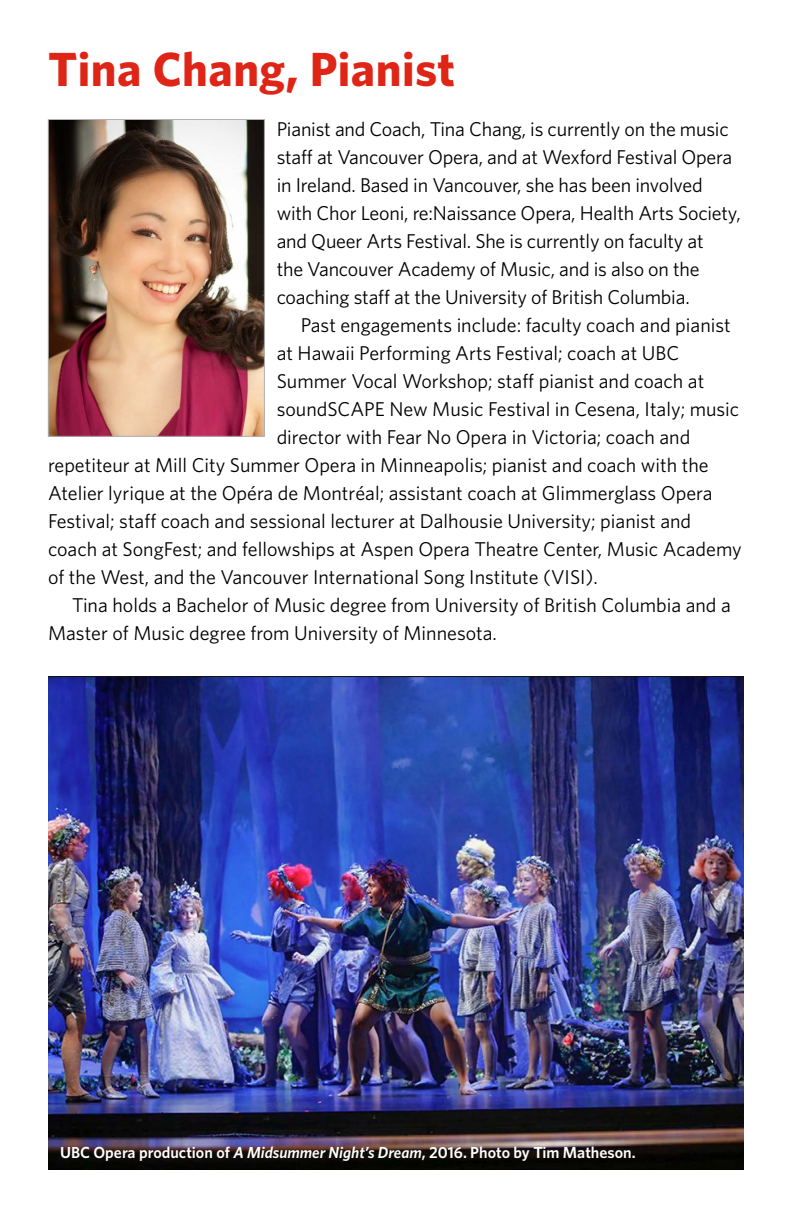
<style>
.page{position:relative;width:792px;height:1224px;background:#fff}
.page>*{position:absolute;margin:0;border:0;box-sizing:border-box;transform-origin:0 0}
.headline{font:700 48px "Whitney";letter-spacing:.01em;color:#de2516}
.body_copy_-_first_pa{font:20px/28px "Whitney";color:#000}
.body_copy_-_first_pa-2{font:600 16px "Whitney";color:#fff}
.s1{font-style:italic}
</style>
<div class="page">
<img style="left:50px;top:121px;width:213px;height:314px">
<div style="left:48px;top:119px;width:217px;height:318px;border:1px solid #b1b1b2"></div>
<img style="left:48px;top:677px;width:696px;height:493px">
<p class="headline" style="left:48px;top:41px;width:409px">Tina Chang, Pianist</p>
<p class="body_copy_-_first_pa" style="left:277px;top:115px;width:466px">Pianist and Coach, Tina Chang, is currently on the music staff at Vancouver Opera, and at Wexford Festival Opera in Ireland. Based in Vancouver, she has been involved with Chor Leoni, re:Naissance Opera, Health Arts Society, and Queer Arts Festival. She is currently on faculty at<br>the Vancouver Academy of Music, and is also on the coaching staff at the University of British Columbia.</p>
<p class="body_copy_-_first_pa" style="left:301px;top:311px;width:432px">Past engagements include: faculty coach and pianist</p>
<p class="body_copy_-_first_pa" style="left:277px;top:339px;width:404px">at Hawaii Performing Arts Festival; coach at UBC</p>
<p class="body_copy_-_first_pa" style="left:277px;top:367px;width:429px">Summer Vocal Workshop; staff pianist and coach at</p>
<p class="body_copy_-_first_pa" style="left:277px;top:395px;width:464px">soundSCAPE New Music Festival in Cesena, Italy; music</p>
<p class="body_copy_-_first_pa" style="left:277px;top:423px;width:415px">director with Fear No Opera in Victoria; coach and</p>
<p class="body_copy_-_first_pa" style="left:48px;top:451px;width:662px">repetiteur at Mill City Summer Opera in Minneapolis; pianist and coach with the</p>
<p class="body_copy_-_first_pa" style="left:48px;top:479px;width:666px">Atelier lyrique at the Opéra de Montréal; assistant coach at Glimmerglass Opera</p>
<p class="body_copy_-_first_pa" style="left:48px;top:507px;width:645px">Festival; staff coach and sessional lecturer at Dalhousie University; pianist and</p>
<p class="body_copy_-_first_pa" style="left:48px;top:535px;width:695px">coach at SongFest; and fellowships at Aspen Opera Theatre Center, Music Academy</p>
<p class="body_copy_-_first_pa" style="left:48px;top:563px;width:551px">of the West, and the Vancouver International Song Institute (VISI).</p>
<p class="body_copy_-_first_pa" style="left:48px;top:591px;width:684px;text-indent:24px">Tina holds a Bachelor of Music degree from University of British Columbia and a<br>Master of Music degree from University of Minnesota.</p>
<p class="body_copy_-_first_pa-2" style="left:60px;top:1143px;width:577px">UBC Opera production of <span class="s1">A Midsummer Night’s Dream</span>, 2016. Photo by Tim Matheson.</p>
</div>
